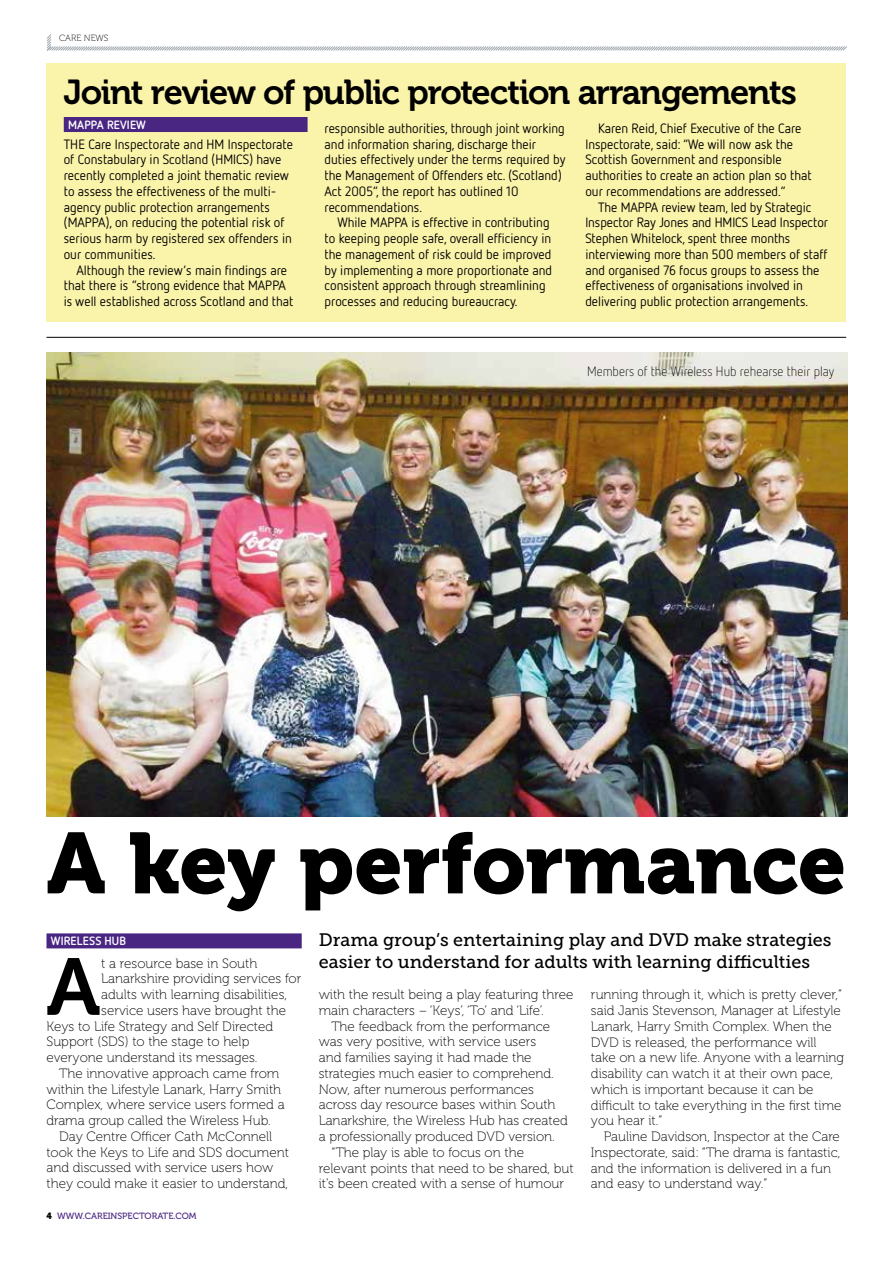
<style>
.page{position:relative;width:893px;height:1263px;background:#fff}
.page>*{position:absolute;margin:0;border:0;box-sizing:border-box;transform-origin:0 0}
.t1{font:85.5px "Museo 900";letter-spacing:-.005em;color:#000}
.t2{font:80.1px "Museo 700";color:#000}
.t3{font:34.5px "Museo 700";letter-spacing:-.035em;color:#000}
.t4{font:18px/21.6px "Museo Slab 500";color:#000}
.t5{font:13.5px/15.8px "Museo 100";color:#000}
.t6{font:13.5px/15.8px "Netto OT";color:#000}
.t7{font:300 13.5px "Netto OT";color:#000}
.t8{font:700 12px "Netto OT";letter-spacing:.01em;color:#fff}
.t9{font:9px "Museo 500";color:#4a2683}
.t10{font:9px "Museo 100";color:#000}
.s1{font-family:"Museo 900";color:#000}
</style>
<div class="page">
<svg style="left:46px;top:34px;width:801px;height:17px"></svg>
<div style="left:47px;top:64px;width:799px;height:258px;background:#faf3aa"></div>
<div style="left:46px;top:933px;width:256px;height:15px;background:#4a2683"></div>
<img style="left:47px;top:353px;width:800px;height:463px">
<div style="left:64px;top:117px;width:244px;height:15px;background:#4a2683"></div>
<hr style="left:46px;top:337px;width:800px;height:1px;background:#000">
<p class="t10" style="left:59px;top:33px;width:51px">CARE NEWS</p>
<h3 class="t3" style="left:63px;top:73px;width:735px">Joint review of public protection arrangements</h3>
<p class="t8" style="left:68px;top:117px;width:79px">MAPPA REVIEW</p>
<p class="t6" style="left:64px;top:136px;width:231px">THE Care Inspectorate and HM Inspectorate of Constabulary in Scotland (HMICS) have recently completed a joint thematic review to assess the effectiveness of the multi&shy;agency public protection arrangements (MAPPA), on reducing the potential risk of serious harm by registered sex offenders in our communities.</p>
<p class="t6" style="left:64px;top:262px;width:231px;text-align:center">Although the review’s main findings are that there is “strong evidence that MAPPA is well established across Scotland and that</p>
<p class="t6" style="left:325px;top:120px;width:242px">responsible authorities, through joint working and information sharing, discharge their duties effectively under the terms required by the Management of Offenders etc. (Scotland)<br>Act 2005”, the report has outlined 10 recommendations.</p>
<p class="t6" style="left:325px;top:214px;width:229px;text-indent:13px">While MAPPA is effective in contributing to keeping people safe, overall efficiency in the management of risk could be improved by implementing a more proportionate and consistent approach through streamlining processes and reducing bureaucracy.</p>
<p class="t6" style="left:585px;top:120px;width:228px;text-indent:13px">Karen Reid, Chief Executive of the Care Inspectorate, said: “We will now ask the Scottish Government and responsible authorities to create an action plan so that our recommendations are addressed.”</p>
<p class="t6" style="left:585px;top:199px;width:244px;text-indent:13px">The MAPPA review team, led by Strategic Inspector Ray Jones and HMICS Lead Inspector Stephen Whitelock, spent three months interviewing more than 500 members of staff and organised 76 focus groups to assess the effectiveness of organisations involved in delivering public protection arrangements.</p>
<p class="t7" style="left:587px;top:363px;width:249px">Members of the Wireless Hub rehearse their play</p>
<h1 class="t1" style="left:47px;top:815px;width:801px">A key performance</h1>
<h3 class="t4" style="left:319px;top:929px;width:514px">Drama group’s entertaining play and DVD make strategies easier to understand for adults with learning difficulties</h3>
<p class="t8" style="left:51px;top:934px;width:77px">WIRELESS HUB</p>
<h2 class="t2" style="left:46px;top:943px;width:55px">A</h2>
<p class="t5" style="left:101px;top:955px;width:158px">t a resource base in South</p>
<p class="t5" style="left:101px;top:971px;width:202px">Lanarkshire providing services for</p>
<p class="t5" style="left:101px;top:987px;width:187px">adults with learning disabilities,</p>
<p class="t5" style="left:101px;top:1003px;width:186px">service users have brought the</p>
<p class="t5" style="left:46px;top:1018px;width:228px">Keys to Life Strategy and Self Directed</p>
<p class="t5" style="left:46px;top:1034px;width:204px">Support (SDS) to the stage to help</p>
<p class="t5" style="left:46px;top:1050px;width:212px">everyone understand its messages.</p>
<p class="t5" style="left:59px;top:1066px;width:222px">The innovative approach came from</p>
<p class="t5" style="left:46px;top:1081px;width:236px">within the Lifestyle Lanark, Harry Smith</p>
<p class="t5" style="left:46px;top:1097px;width:240px">Complex, where service users formed a</p>
<p class="t5" style="left:46px;top:1113px;width:226px">drama group called the Wireless Hub.</p>
<p class="t5" style="left:59px;top:1129px;width:215px">Day Centre Officer Cath McConnell</p>
<p class="t5" style="left:46px;top:1144px;width:244px">took the Keys to Life and SDS document</p>
<p class="t5" style="left:46px;top:1160px;width:228px">and discussed with service users how</p>
<p class="t5" style="left:46px;top:1176px;width:243px">they could make it easier to understand,</p>
<p class="t5" style="left:319px;top:987px;width:256px">with the result being a play featuring three</p>
<p class="t5" style="left:319px;top:1003px;width:226px">main characters – ‘Keys’, ‘To’ and ‘Life’.</p>
<p class="t5" style="left:331px;top:1018px;width:220px">The feedback from the performance</p>
<p class="t5" style="left:319px;top:1034px;width:219px">was very positive, with service users</p>
<p class="t5" style="left:319px;top:1050px;width:214px">and families saying it had made the</p>
<p class="t5" style="left:319px;top:1066px;width:237px">strategies much easier to comprehend.</p>
<p class="t5" style="left:319px;top:1081px;width:217px">Now, after numerous performances</p>
<p class="t5" style="left:319px;top:1097px;width:238px">across day resource bases within South</p>
<p class="t5" style="left:319px;top:1113px;width:251px">Lanarkshire, the Wireless Hub has created</p>
<p class="t5" style="left:319px;top:1129px;width:238px">a professionally produced DVD version.</p>
<p class="t5" style="left:331px;top:1144px;width:194px">“The play is able to focus on the</p>
<p class="t5" style="left:319px;top:1160px;width:257px">relevant points that need to be shared, but</p>
<p class="t5" style="left:319px;top:1176px;width:247px">it’s been created with a sense of humour</p>
<p class="t5" style="left:591px;top:987px;width:255px">running through it, which is pretty clever,” said Janis Stevenson, Manager at Lifestyle Lanark, Harry Smith Complex. When the DVD is released, the performance will take on a new life. Anyone with a learning disability can watch it at their own pace, which is important because it can be difficult to take everything in the first time you hear it.”</p>
<p class="t5" style="left:591px;top:1129px;width:251px;text-indent:13px">Pauline Davidson, Inspector at the Care Inspectorate, said: “The drama is fantastic, and the information is delivered in a fun and easy to understand way.”</p>
<p class="t9" style="left:46px;top:1211px;width:152px"><span class="s1">4</span> WWW.CAREINSPECTORATE.COM</p>
</div>
